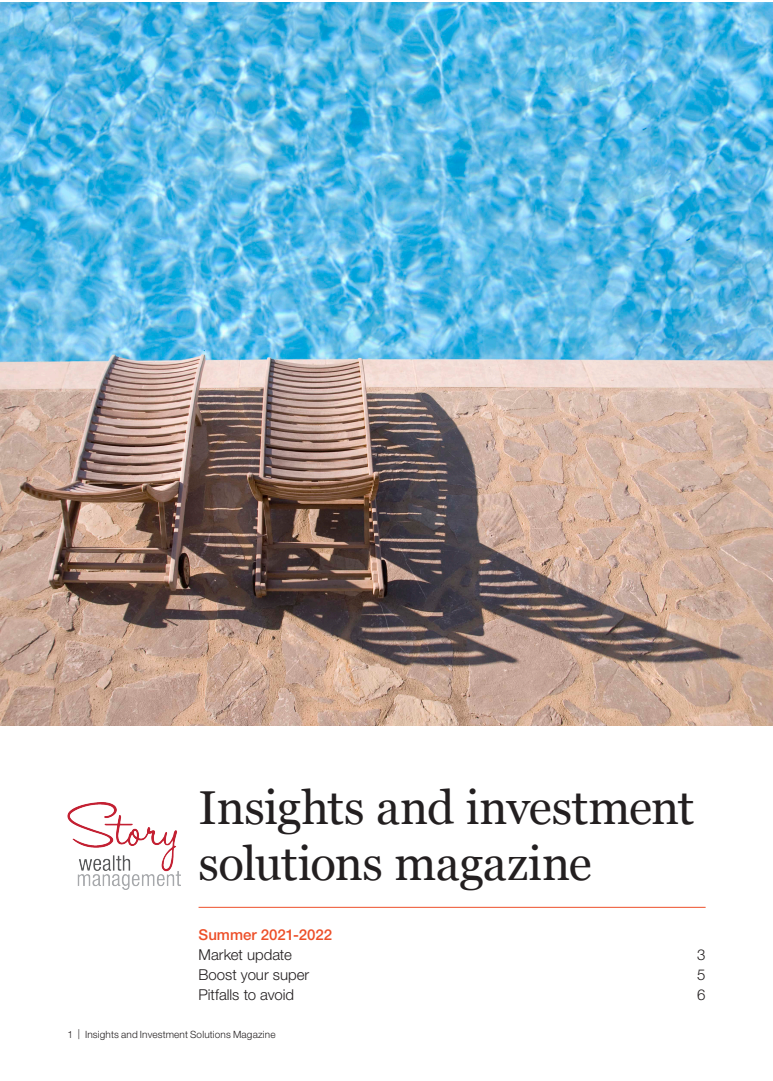
<style>
.page{position:relative;width:773px;height:1081px;background:#fff}
.page>*{position:absolute;margin:0;border:0;box-sizing:border-box;transform-origin:0 0}
.t1{font:47.5px/56.2px "Georgia";letter-spacing:-.01em;color:#231f20}
.t2{font:300 15px "Helvetica Neue LT Std";letter-spacing:-.005em;color:#231f20}
.t3{font:500 15px "Helvetica Neue LT Std";color:#ed4f29}
.t4{font:300 10px "Helvetica Neue LT Std";letter-spacing:.015em;color:#231f20}
</style>
<div class="page">
<img style="left:67px;top:802px;width:114px;height:87px">
<img style="left:0;top:3px;width:772px;height:722px">
<hr style="left:198px;top:907px;width:507px;height:1px;background:#ed4f29">
<h1 class="t1" style="left:198px;top:777px;width:497px">Insights and investment solutions magazine</h1>
<p class="t3" style="left:198px;top:925px;width:135px">Summer 2021-2022</p>
<p class="t2" style="left:198px;top:945px;width:95px">Market update</p>
<p class="t2" style="left:697px;top:945px;width:10px">3</p>
<p class="t2" style="left:198px;top:965px;width:112px">Boost your super</p>
<p class="t2" style="left:697px;top:965px;width:10px">5</p>
<p class="t2" style="left:198px;top:986px;width:97px">Pitfalls to avoid</p>
<p class="t2" style="left:697px;top:986px;width:10px">6</p>
<p class="t4" style="left:67px;top:1029px;width:210px">1 | Insights and Investment Solutions Magazine</p>
</div>
